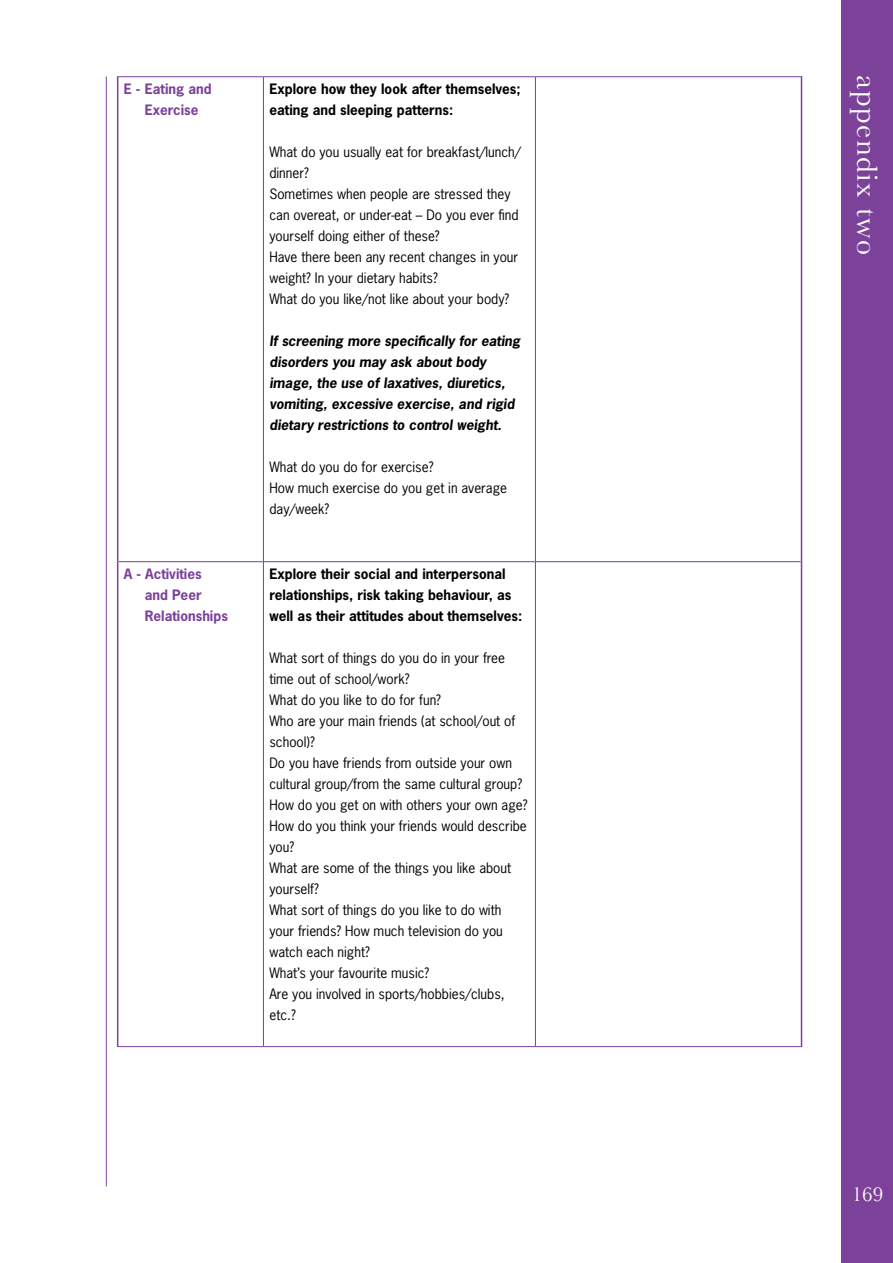
<style>
.page{position:relative;width:893px;height:1263px;background:#fff}
.page>*{position:absolute;margin:0;border:0;box-sizing:border-box;transform-origin:0 0}
.t1{font:30px "Baskerville";letter-spacing:.05em;color:#fff}
.t2{font:21px "Baskerville";color:#fff}
.t3{font:13.5px/21px "News Gothic";color:#000}
.t4{font:italic 700 13.5px/21px "News Gothic";color:#000}
.t5{font:700 13.5px "News Gothic";color:#000}
.t6{font:700 13.5px "News Gothic";color:#7c4199}
</style>
<div class="page">
<div style="left:842px;top:0;width:51px;height:1263px;background:#7c4199"></div>
<hr style="left:106px;top:77px;width:1px;height:1109px;background:#7c4199">
<hr style="left:117px;top:76px;width:146px;height:1px;background:#7c4199">
<hr style="left:263px;top:76px;width:272px;height:1px;background:#7c4199">
<hr style="left:535px;top:76px;width:267px;height:1px;background:#7c4199">
<hr style="left:118px;top:561px;width:145px;height:1px;background:#7c4199">
<hr style="left:263px;top:561px;width:272px;height:1px;background:#7c4199">
<hr style="left:535px;top:561px;width:266px;height:1px;background:#7c4199">
<hr style="left:117px;top:1046px;width:146px;height:1px;background:#7c4199">
<hr style="left:263px;top:1046px;width:272px;height:1px;background:#7c4199">
<hr style="left:535px;top:1046px;width:267px;height:1px;background:#7c4199">
<hr style="left:117px;top:77px;width:1px;height:485px;background:#7c4199">
<hr style="left:801px;top:77px;width:1px;height:485px;background:#7c4199">
<hr style="left:117px;top:562px;width:1px;height:484px;background:#7c4199">
<hr style="left:801px;top:562px;width:1px;height:484px;background:#7c4199">
<hr style="left:263px;top:77px;width:1px;height:484px;background:#7c4199">
<hr style="left:535px;top:77px;width:1px;height:484px;background:#7c4199">
<hr style="left:263px;top:562px;width:1px;height:484px;background:#7c4199">
<hr style="left:535px;top:562px;width:1px;height:484px;background:#7c4199">
<p class="t6" style="left:124px;top:80px;width:90px">E - Eating and</p>
<p class="t5" style="left:269px;top:80px;width:253px">Explore how they look after themselves;</p>
<p class="t6" style="left:145px;top:101px;width:55px">Exercise</p>
<p class="t5" style="left:269px;top:101px;width:185px">eating and sleeping patterns:</p>
<p class="t3" style="left:269px;top:141px;width:253px">What do you usually eat for breakfast/lunch/ dinner?<br>Sometimes when people are stressed they can overeat, or under-eat – Do you ever find yourself doing either of these?<br>Have there been any recent changes in your weight? In your dietary habits?<br>What do you like/not like about your body?</p>
<p class="t4" style="left:269px;top:330px;width:252px">If screening more specifically for eating disorders you may ask about body image, the use of laxatives, diuretics, vomiting, excessive exercise, and rigid dietary restrictions to control weight.</p>
<p class="t3" style="left:269px;top:456px;width:239px">What do you do for exercise?<br>How much exercise do you get in average day/week?</p>
<p class="t6" style="left:124px;top:565px;width:80px">A - Activities</p>
<p class="t5" style="left:269px;top:565px;width:238px">Explore their social and interpersonal</p>
<p class="t6" style="left:145px;top:586px;width:58px">and Peer</p>
<p class="t5" style="left:269px;top:586px;width:244px">relationships, risk taking behaviour, as</p>
<p class="t6" style="left:145px;top:607px;width:85px">Relationships</p>
<p class="t5" style="left:269px;top:607px;width:254px">well as their attitudes about themselves:</p>
<p class="t3" style="left:269px;top:647px;width:260px">What sort of things do you do in your free time out of school/work?<br>What do you like to do for fun?<br>Who are your main friends (at school/out of school)?<br>Do you have friends from outside your own cultural group/from the same cultural group?<br>How do you get on with others your own age?<br>How do you think your friends would describe you?<br>What are some of the things you like about yourself?<br>What sort of things do you like to do with your friends? How much television do you watch each night?<br>What’s your favourite music?<br>Are you involved in sports/hobbies/clubs, etc.?</p>
<p class="t1" style="left:885px;top:75px;width:181px;rotate:90deg">appendix two</p>
<h2 class="t2" style="left:852px;top:1181px;width:33px">169</h2>
</div>
